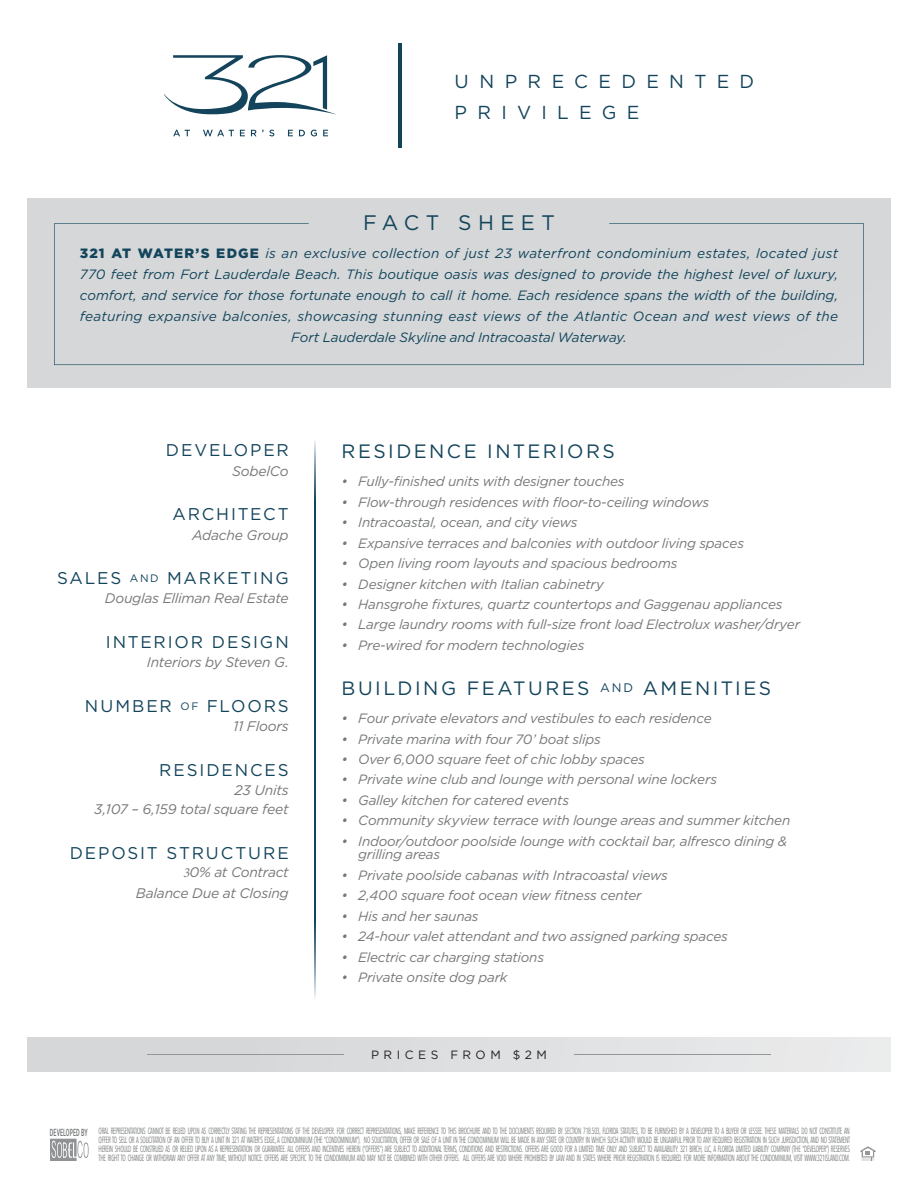
<style>
.page{position:relative;width:918px;height:1188px;background:#fff}
.page>*{position:absolute;margin:0;border:0;box-sizing:border-box;transform-origin:0 0}
.t1{font:21px "Gotham";letter-spacing:.305em;color:#12445b}
.t2{font:19.35px "Gotham";letter-spacing:.13em;color:#13445b}
.t3{font:18.75px/30.8px "Gotham";letter-spacing:.545em;color:#13445b}
.t4{font:16.95px "Gotham";letter-spacing:.11em;color:#13445b}
.t5{font:italic 13.95px/19.4px "Gotham";letter-spacing:-.02em;color:#757779;text-align:right}
.t6{font:italic 13.5px/13.5px "Gotham";letter-spacing:-.02em;color:#757779}
.t7{font:italic 13.5px/21px "Gotham";letter-spacing:.005em;color:#12445b;text-align:center}
.t8{font:12px "Gotham";letter-spacing:.37em;color:#231f20}
.t9{font:500 10.35px "Gotham X Narrow";letter-spacing:.01em;color:#757779;scale:.65 1}
.t10{font:9px/9px "Avenir Next Condensed";letter-spacing:-.04em;color:#757779;text-align:justify;scale:.65 1}
.s1{font-weight:900;font-style:normal}
.s2{font-size:10.8px}
.s3{font-family:"Minion Pro"}
</style>
<div class="page">
<svg style="left:314px;top:440px;width:2px;height:558px"></svg>
<div style="left:27px;top:1038px;width:864px;height:34px;background:#dedfe0"></div>
<hr style="left:575px;top:1054px;width:196px;height:1px;background:#949698">
<hr style="left:147px;top:1054px;width:196px;height:1px;background:#949698">
<hr style="left:398px;top:44px;width:4px;height:104px;background:#12445b">
<svg style="left:164px;top:55px;width:172px;height:60px"></svg>
<svg style="left:173px;top:130px;width:17px;height:6px"></svg>
<svg style="left:203px;top:130px;width:31px;height:6px"></svg>
<svg style="left:240px;top:130px;width:5px;height:6px"></svg>
<svg style="left:251px;top:130px;width:23px;height:6px"></svg>
<svg style="left:288px;top:130px;width:5px;height:6px"></svg>
<svg style="left:299px;top:130px;width:6px;height:6px"></svg>
<svg style="left:311px;top:130px;width:6px;height:6px"></svg>
<svg style="left:323px;top:130px;width:5px;height:6px"></svg>
<svg style="left:860px;top:1146px;width:16px;height:15px"></svg>
<svg style="left:50px;top:1139px;width:39px;height:22px"></svg>
<div style="left:27px;top:199px;width:864px;height:189px;background:#d5d7d8"></div>
<svg style="left:54px;top:223px;width:810px;height:142px"></svg>
<h3 class="t3" style="left:455px;top:66px;width:301px">UNPRECEDENTED<br>PRIVILEGE</h3>
<h1 class="t1" style="left:363px;top:209px;width:193px">FACT SHEET</h1>
<p class="t7" style="left:80px;top:243px;width:760px"><span class="s1">321 AT WATER’S EDGE</span> is an exclusive collection of just 23 waterfront condominium estates, located just 770 feet from Fort Lauderdale Beach. This boutique oasis was designed to provide the highest level of luxury, comfort, and service for those fortunate enough to call it home. Each residence spans the width of the building, featuring expansive balconies, showcasing stunning east views of the Atlantic Ocean and west views of the Fort Lauderdale Skyline and Intracoastal Waterway.</p>
<h3 class="t4" style="left:166px;top:439px;width:124px">DEVELOPER</h3>
<h3 class="t5" style="left:232px;top:461px;width:58px">SobelCo</h3>
<h3 class="t4" style="left:172px;top:503px;width:118px">ARCHITECT</h3>
<h3 class="t5" style="left:192px;top:525px;width:98px">Adache Group</h3>
<h3 class="t4" style="left:57px;top:567px;width:233px">SALES <span class="s2">AND</span> MARKETING</h3>
<h3 class="t5" style="left:105px;top:589px;width:186px">Douglas Elliman Real Estate</h3>
<h3 class="t4" style="left:106px;top:631px;width:184px">INTERIOR DESIGN</h3>
<h3 class="t5" style="left:147px;top:652px;width:143px">Interiors by Steven G.</h3>
<h3 class="t4" style="left:85px;top:695px;width:205px">NUMBER <span class="s2">OF</span> FLOORS</h3>
<h3 class="t5" style="left:234px;top:716px;width:57px">11 Floors</h3>
<h3 class="t4" style="left:159px;top:759px;width:131px">RESIDENCES</h3>
<h3 class="t5" style="left:94px;top:780px;width:196px">23 Units<br>3,107 – 6,159 total square feet</h3>
<h3 class="t4" style="left:70px;top:842px;width:221px">DEPOSIT STRUCTURE</h3>
<h3 class="t5" style="left:136px;top:862px;width:154px;line-height:20.4px"><span class="s3">3</span>0% at Contract<br>Balance Due at Closing</h3>
<h2 class="t2" style="left:342px;top:439px;width:275px">RESIDENCE INTERIORS</h2>
<h3 class="t6" style="left:342px;top:475px;width:285px">• Fully-finished units with designer touches</h3>
<h3 class="t6" style="left:342px;top:495px;width:369px">• Flow-through residences with floor-to-ceiling windows</h3>
<h3 class="t6" style="left:342px;top:515px;width:238px">• Intracoastal, ocean, and city views</h3>
<h3 class="t6" style="left:342px;top:536px;width:404px">• Expansive terraces and balconies with outdoor living spaces</h3>
<h3 class="t6" style="left:342px;top:556px;width:337px">• Open living room layouts and spacious bedrooms</h3>
<h3 class="t6" style="left:342px;top:577px;width:264px">• Designer kitchen with Italian cabinetry</h3>
<h3 class="t6" style="left:342px;top:597px;width:443px">• Hansgrohe fixtures, quartz countertops and Gaggenau appliances</h3>
<h3 class="t6" style="left:342px;top:618px;width:460px">• Large laundry rooms with full-size front load Electrolux washer/dryer</h3>
<h3 class="t6" style="left:342px;top:638px;width:244px">• Pre-wired for modern technologies</h3>
<h2 class="t2" style="left:342px;top:676px;width:431px">BUILDING FEATURES <sup>AND</sup> AMENITIES</h2>
<h3 class="t6" style="left:342px;top:711px;width:372px">• Four private elevators and vestibules to each residence</h3>
<h3 class="t6" style="left:342px;top:732px;width:261px">• Private marina with four 70’ boat slips</h3>
<h3 class="t6" style="left:342px;top:752px;width:305px">• Over 6,000 square feet of chic lobby spaces</h3>
<h3 class="t6" style="left:342px;top:773px;width:377px">• Private wine club and lounge with personal wine lockers</h3>
<h3 class="t6" style="left:342px;top:793px;width:229px">• Galley kitchen for catered events</h3>
<h3 class="t6" style="left:342px;top:814px;width:450px">• Community skyview terrace with lounge areas and summer kitchen</h3>
<h3 class="t6" style="left:358px;top:834px;width:430px;text-indent:-17px">• Indoor/outdoor poolside lounge with cocktail bar, alfresco dining &amp; grilling areas</h3>
<h3 class="t6" style="left:342px;top:868px;width:328px">• Private poolside cabanas with Intracoastal views</h3>
<h3 class="t6" style="left:342px;top:888px;width:302px">• 2,400 square foot ocean view fitness center</h3>
<h3 class="t6" style="left:342px;top:909px;width:139px">• His and her saunas</h3>
<h3 class="t6" style="left:342px;top:929px;width:388px">• 24-hour valet attendant and two assigned parking spaces</h3>
<h3 class="t6" style="left:342px;top:950px;width:204px">• Electric car charging stations</h3>
<h3 class="t6" style="left:342px;top:970px;width:167px">• Private onsite dog park</h3>
<h3 class="t8" style="left:371px;top:1047px;width:177px">PRICES FROM $2M</h3>
<p class="t9" style="left:50px;top:1126px;width:60px">DEVELOPED BY</p>
<p class="t10" style="left:99px;top:1126px;width:1158px">ORAL REPRESENTATIONS CANNOT BE RELIED UPON AS CORRECTLY STATING THE REPRESENTATIONS OF THE DEVELOPER. FOR CORRECT REPRESENTATIONS, MAKE REFERENCE TO THIS BROCHURE AND TO THE DOCUMENTS REQUIRED BY SECTION 718.503, FLORIDA STATUTES, TO BE FURNISHED BY A DEVELOPER TO A BUYER OR LESSEE. THESE MATERIALS DO NOT CONSTITUTE AN OFFER TO SELL OR A SOLICITATION OF AN OFFER TO BUY A UNIT IN 321 AT WATER’S EDGE, A CONDOMINIUM (THE “CONDOMINIUM”). NO SOLICITATION, OFFER OR SALE OF A UNIT IN THE CONDOMINIUM WILL BE MADE IN ANY STATE OR COUNTRY IN WHICH SUCH ACTIVITY WOULD BE UNLAWFUL PRIOR TO ANY REQUIRED REGISTRATION IN SUCH JURISDICTION, AND NO STATEMENT HEREIN SHOULD BE CONSTRUED AS OR RELIED UPON AS A REPRESENTATION OR GUARANTEE. ALL OFFERS AND INCENTIVES HEREIN (“OFFERS”) ARE SUBJECT TO ADDITIONAL TERMS, CONDITIONS AND RESTRICTIONS. OFFERS ARE GOOD FOR A LIMITED TIME ONLY AND SUBJECT TO AVAILABILITY. 321 BIRCH, LLC, A FLORIDA LIMITED LIABILITY COMPANY (THE “DEVELOPER”) RESERVES THE RIGHT TO CHANGE OR WITHDRAW ANY OFFER AT ANY TIME, WITHOUT NOTICE. OFFERS ARE SPECIFIC TO THE CONDOMINIUM AND MAY NOT BE COMBINED WITH OTHER OFFERS. ALL OFFERS ARE VOID WHERE PROHIBITED BY LAW AND IN STATES WHERE PRIOR REGISTRATION IS REQUIRED. FOR MORE INFORMATION ABOUT THE CONDOMINIUM, VISIT WWW.321ISLAND.COM.</p>
</div>
